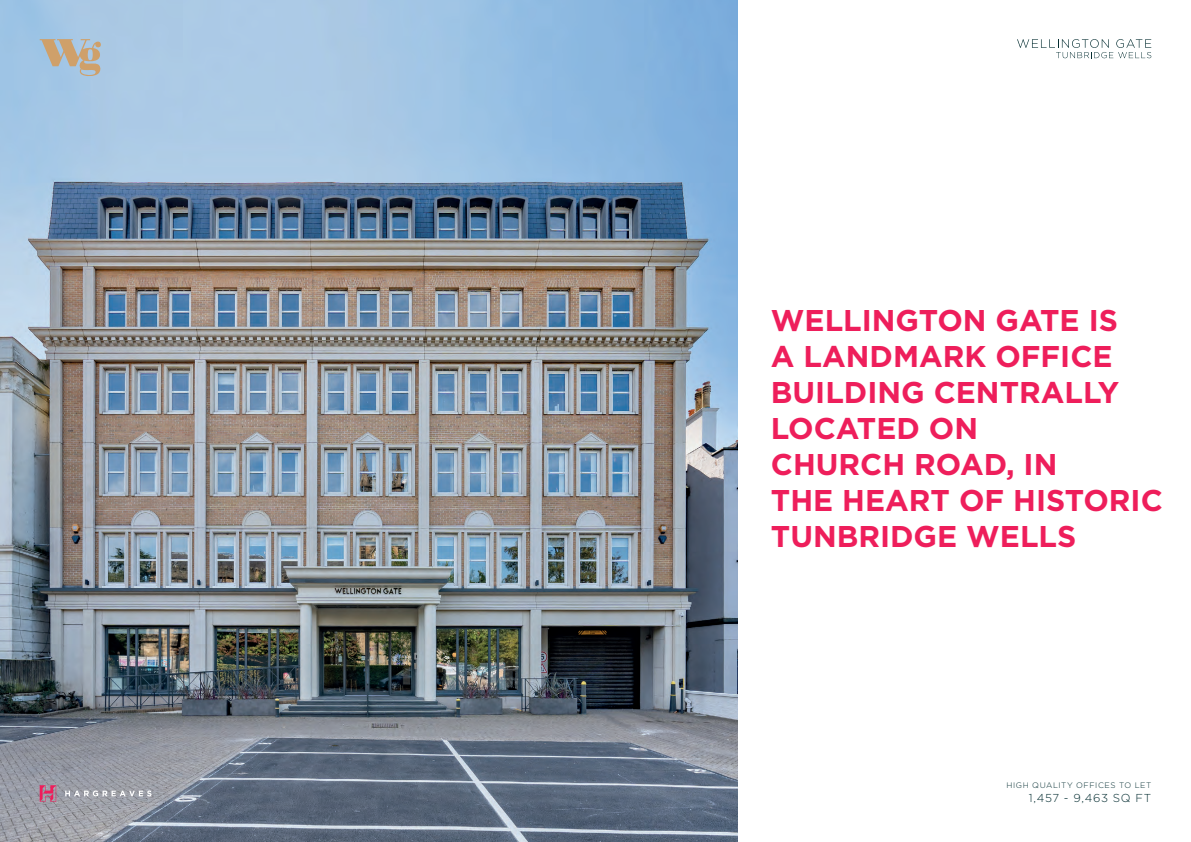
<style>
.page{position:relative;width:1191px;height:842px;background:#fff}
.page>*{position:absolute;margin:0;border:0;box-sizing:border-box;transform-origin:0 0}
.t1{font:700 30px/36px "Gotham";color:#ee1e5b}
.t2{font:300 11.5px "Gotham";letter-spacing:.06em;color:#042d31}
.t3{font:300 8px "Gotham";letter-spacing:.07em;color:#042d31}
</style>
<div class="page">
<img style="left:0;top:0;width:737px;height:842px">
<svg style="left:1017px;top:39px;width:134px;height:19px"></svg>
<svg style="left:65px;top:790px;width:86px;height:6px"></svg>
<svg style="left:40px;top:785px;width:16px;height:17px"></svg>
<svg style="left:40px;top:39px;width:61px;height:38px;background:#b7b5ad"></svg>
<p class="t1" style="left:771px;top:301px;width:393px">WELLINGTON GATE IS<br>A LANDMARK OFFICE<br>BUILDING CENTRALLY<br>LOCATED ON<br>CHURCH ROAD, IN<br>THE HEART OF HISTORIC<br>TUNBRIDGE WELLS</p>
<p class="t3" style="left:1006px;top:781px;width:146px">HIGH QUALITY OFFICES TO LET</p>
<p class="t2" style="left:1028px;top:792px;width:124px">1,457 - 9,463 SQ FT</p>
</div>
